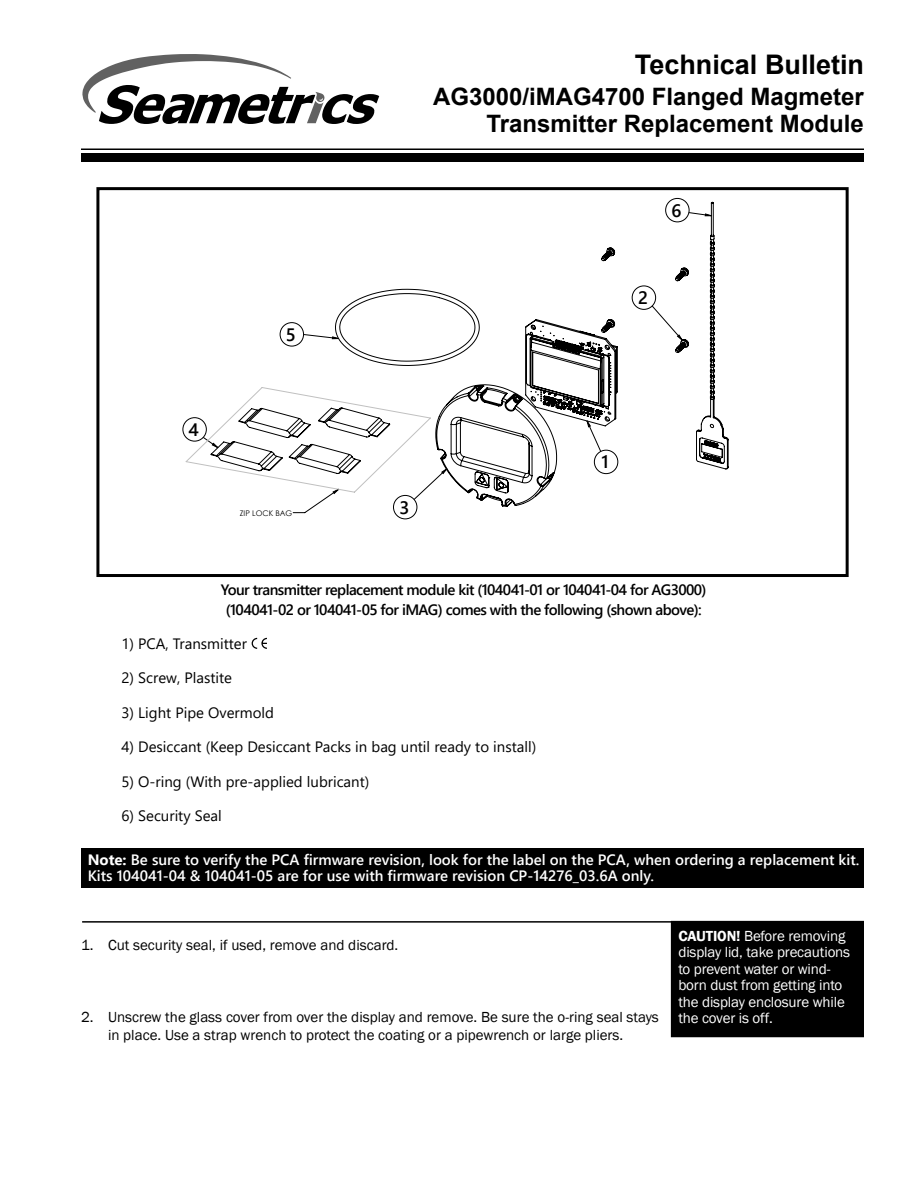
<style>
.page{position:relative;width:918px;height:1188px;background:#fff}
.page>*{position:absolute;margin:0;border:0;box-sizing:border-box;transform-origin:0 0}
.Headline{font:700 27px "Arial";color:#000}
.Headline-2{font:700 24px "Arial";color:#000}
.t1{font:600 18px "Segoe UI";color:#000}
.t2{font:15px/18px "Franklin Gothic";color:#000;text-align:center}
.t3{font:600 15px "Segoe UI";color:#fff}
.t4{font:15px "Segoe UI";color:#000}
.t5{font:15px/16.5px "Franklin Gothic";letter-spacing:-.01em;color:#fff}
.t6{font:600 15px "Segoe UI";letter-spacing:-.04em;color:#000}
.t7{font:7.8px "Century Gothic";color:#000}
.s1{font-weight:700}
.s2{font-weight:600}
</style>
<div class="page">
<div style="left:81px;top:153px;width:783px;height:9px;background:#000"></div>
<hr style="left:81px;top:148px;width:783px;height:2px;background:#000">
<svg style="left:186px;top:417px;width:25px;height:50px"></svg>
<svg style="left:211px;top:202px;width:518px;height:305px"></svg>
<div style="left:96px;top:187px;width:753px;height:390px;border:3px solid #000"></div>
<hr style="left:82px;top:921px;width:782px;height:2px;background:#000">
<div style="left:594px;top:450px;width:24px;height:24px;background:#fff;border-radius:50%"></div>
<div style="left:594px;top:450px;width:24px;height:24px;border:1px solid #000;border-radius:50%"></div>
<div style="left:632px;top:286px;width:24px;height:23px;background:#fff;border-radius:50%"></div>
<div style="left:632px;top:286px;width:24px;height:24px;border:1px solid #000;border-radius:50%"></div>
<div style="left:393px;top:495px;width:24px;height:24px;background:#fff;border-radius:50%"></div>
<div style="left:393px;top:495px;width:24px;height:24px;border:1px solid #000;border-radius:50%"></div>
<div style="left:183px;top:418px;width:23px;height:23px;background:#fff;border-radius:50%"></div>
<div style="left:183px;top:417px;width:24px;height:25px;border:1px solid #000;border-radius:50%"></div>
<div style="left:280px;top:323px;width:24px;height:23px;background:#fff;border-radius:50%"></div>
<div style="left:280px;top:322px;width:24px;height:24px;border:1px solid #000;border-radius:50%"></div>
<div style="left:666px;top:198px;width:23px;height:24px;background:#fff;border-radius:50%"></div>
<div style="left:665px;top:198px;width:24px;height:24px;border:1px solid #000;border-radius:50%"></div>
<div style="left:672px;top:922px;width:191px;height:114px;background:#000"></div>
<div style="left:671px;top:921px;width:193px;height:116px;border:2px solid #000"></div>
<svg style="left:252px;top:638px;width:15px;height:11px"></svg>
<svg style="left:82px;top:54px;width:297px;height:70px"></svg>
<div style="left:81px;top:848px;width:783px;height:40px;background:#000"></div>
<p class="Headline" style="left:635px;top:45px;width:231px">Technical Bulletin</p>
<p class="Headline-2" style="left:433px;top:80px;width:432px">AG3000/iMAG4700 Flanged Magmeter</p>
<p class="Headline-2" style="left:487px;top:107px;width:379px">Transmitter Replacement Module</p>
<p class="t1" style="left:189px;top:413px;width:12px">4</p>
<p class="t7" style="left:188px;top:424px;width:10px">71</p>
<p class="t1" style="left:286px;top:318px;width:11px">5</p>
<p class="t7" style="left:288px;top:328px;width:10px">72</p>
<p class="t7" style="left:240px;top:507px;width:54px">ZIP LOCK BAG</p>
<p class="t1" style="left:399px;top:490px;width:11px">3</p>
<p class="t7" style="left:403px;top:502px;width:6px">1</p>
<p class="t1" style="left:672px;top:193px;width:12px">6</p>
<p class="t7" style="left:673px;top:206px;width:10px">73</p>
<p class="t1" style="left:638px;top:281px;width:11px">2</p>
<p class="t7" style="left:640px;top:292px;width:10px">70</p>
<p class="t1" style="left:602px;top:445px;width:9px">1</p>
<p class="t7" style="left:604px;top:457px;width:6px">3</p>
<p class="t6" style="left:221px;top:576px;width:487px">Your transmitter replacement module kit (104041-01 or 104041-04 for AG3000)</p>
<p class="t6" style="left:226px;top:596px;width:477px">(104041-02 or 104041-05 for iMAG) comes with the following (shown above):</p>
<p class="t4" style="left:122px;top:629px;width:127px">1) PCA, Transmitter</p>
<p class="t4" style="left:122px;top:664px;width:112px">2) Screw, Plastite</p>
<p class="t4" style="left:122px;top:698px;width:154px">3) Light Pipe Overmold</p>
<p class="t4" style="left:122px;top:733px;width:416px">4) Desiccant (Keep Desiccant Packs in bag until ready to install)</p>
<p class="t4" style="left:122px;top:767px;width:249px">5) O-ring (With pre-applied lubricant)</p>
<p class="t4" style="left:122px;top:802px;width:102px">6) Security Seal</p>
<p class="t3" style="left:88px;top:846px;width:773px"><span class="s1">Note:</span> Be sure to verify the PCA firmware revision, look for the label on the PCA, when ordering a replacement kit.</p>
<p class="t3" style="left:88px;top:862px;width:568px">Kits 104041-04 &amp; 104041-05 are for use with firmware revision CP-14276_03.6A only.</p>
<p class="t2" style="left:81px;top:936px;width:319px">1. Cut security seal, if used, remove and discard.</p>
<p class="t2" style="left:81px;top:1008px;width:579px">2. Unscrew the glass cover from over the display and remove. Be sure the o-ring seal stays in place. Use a strap wrench to protect the coating or a pipewrench or large pliers.</p>
<p class="t5" style="left:678px;top:928px;width:173px"><span class="s2">CAUTION!</span> Before removing display lid, take precautions to prevent water or wind&shy;born dust from getting into the display enclosure while the cover is off.</p>
</div>
